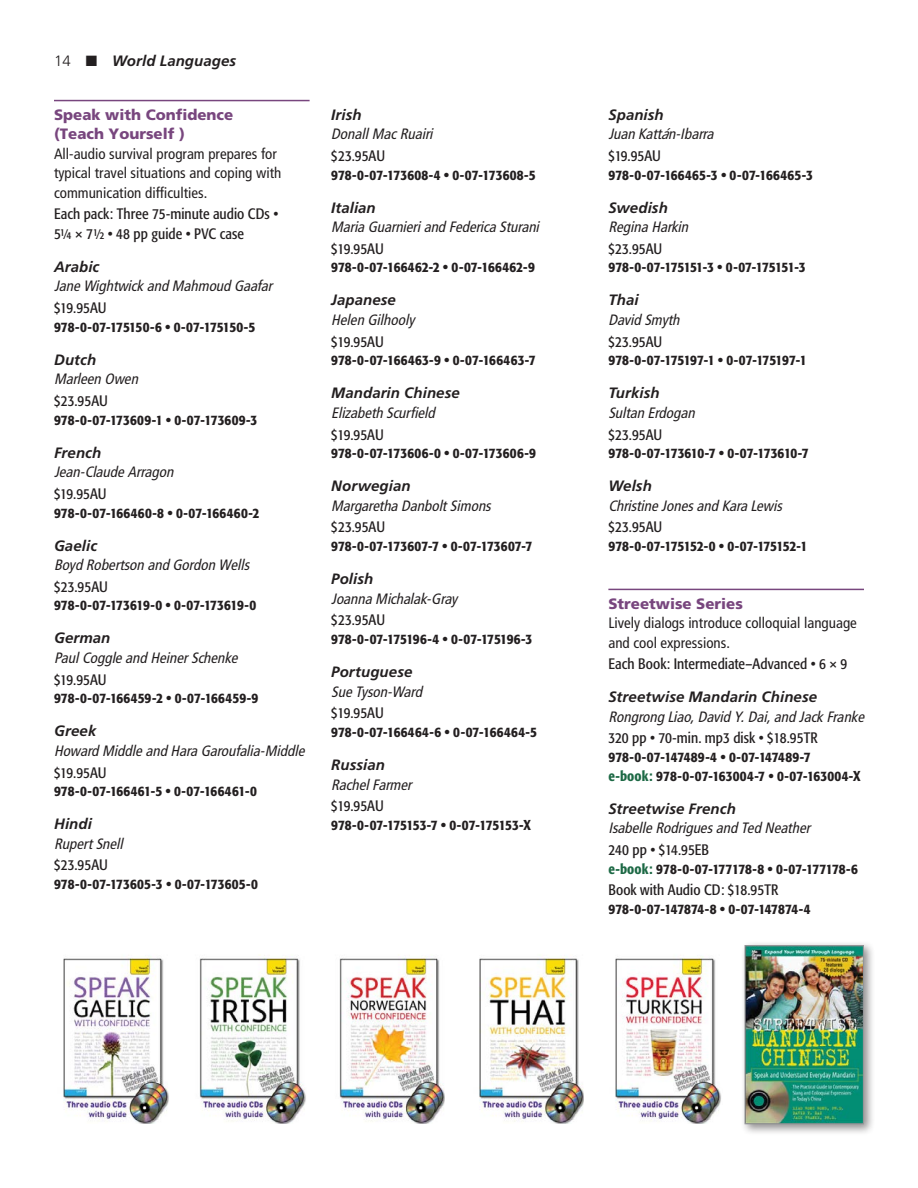
<style>
.page{position:relative;width:918px;height:1188px;background:#fff}
.page>*{position:absolute;margin:0;border:0;box-sizing:border-box;transform-origin:0 0}
.t1{font:italic condensed 15px "Frutiger";color:#231f20}
.t2{font:condensed 15px/19.5px "Formata";color:#231f20}
.t3{font:italic 700 15px "Frutiger";letter-spacing:.005em;color:#231f20}
.t4{font:condensed 15px/19.5px "Frutiger";color:#231f20}
.t5{font:900 15px/19.5px "Frutiger";color:#78467e}
.t6{font:500 condensed 14.25px/18.8px "Formata";letter-spacing:.01em;color:#231f20}
.t7{font:500 condensed 14.25px "Formata";letter-spacing:-.01em;color:#231f20}
.t8{font:500 condensed 14.25px "Formata";letter-spacing:-.035em;color:#231f20}
.s1{font-weight:300;font-style:normal}
.s2{color:#1d6945}
</style>
<div class="page">
<hr style="left:54px;top:100px;width:256px;height:1px;background:#78467e">
<hr style="left:608px;top:589px;width:256px;height:1px;background:#78467e">
<div style="left:740px;top:941px;width:136px;height:195px;background:#231f20;opacity:.5"></div>
<img style="left:747px;top:947px;width:115px;height:175px">
<div style="left:745px;top:945px;width:119px;height:179px;border:1px solid #939598"></div>
<img style="left:63px;top:956px;width:106px;height:167px">
<img style="left:199px;top:954px;width:107px;height:169px">
<img style="left:339px;top:955px;width:106px;height:168px">
<img style="left:479px;top:958px;width:105px;height:165px">
<img style="left:615px;top:956px;width:106px;height:167px">
<p class="t3" style="left:54px;top:52px;width:184px"><span class="s1">14</span> ■ World Languages</p>
<p class="t5" style="left:54px;top:104px;width:181px">Speak with Confidence (Teach Yourself )</p>
<p class="t4" style="left:54px;top:144px;width:229px">All-audio survival program prepares for typical travel situations and coping with communication difficulties.</p>
<p class="t2" style="left:54px;top:204px;width:226px">Each pack: Three 75-minute audio CDs •<br>5¼ × 7½ • 48 pp guide • PVC case</p>
<p class="t3" style="left:54px;top:258px;width:47px">Arabic</p>
<p class="t1" style="left:54px;top:277px;width:220px">Jane Wightwick and Mahmoud Gaafar</p>
<p class="t2" style="left:54px;top:298px;width:54px">$19.95AU</p>
<p class="t7" style="left:54px;top:318px;width:203px">978-0-07-175150-6 • 0-07-175150-5</p>
<p class="t3" style="left:54px;top:351px;width:44px">Dutch</p>
<p class="t1" style="left:54px;top:370px;width:85px">Marleen Owen</p>
<p class="t2" style="left:54px;top:391px;width:55px">$23.95AU</p>
<p class="t6" style="left:54px;top:410px;width:205px">978-0-07-173609-1 • 0-07-173609-3</p>
<p class="t3" style="left:54px;top:444px;width:49px">French</p>
<p class="t1" style="left:54px;top:463px;width:121px">Jean-Claude Arragon</p>
<p class="t2" style="left:54px;top:484px;width:54px">$19.95AU</p>
<p class="t6" style="left:54px;top:503px;width:207px">978-0-07-166460-8 • 0-07-166460-2</p>
<p class="t3" style="left:54px;top:537px;width:45px">Gaelic</p>
<p class="t1" style="left:54px;top:556px;width:197px">Boyd Robertson and Gordon Wells</p>
<p class="t2" style="left:54px;top:577px;width:55px">$23.95AU</p>
<p class="t6" style="left:54px;top:596px;width:204px">978-0-07-173619-0 • 0-07-173619-0</p>
<p class="t3" style="left:54px;top:629px;width:58px">German</p>
<p class="t1" style="left:54px;top:649px;width:185px">Paul Coggle and Heiner Schenke</p>
<p class="t2" style="left:54px;top:670px;width:54px">$19.95AU</p>
<p class="t6" style="left:54px;top:689px;width:206px">978-0-07-166459-2 • 0-07-166459-9</p>
<p class="t3" style="left:54px;top:722px;width:44px">Greek</p>
<p class="t1" style="left:54px;top:742px;width:252px">Howard Middle and Hara Garoufalia-Middle</p>
<p class="t2" style="left:54px;top:763px;width:54px">$19.95AU</p>
<p class="t6" style="left:54px;top:782px;width:204px">978-0-07-166461-5 • 0-07-166461-0</p>
<p class="t3" style="left:54px;top:815px;width:39px">Hindi</p>
<p class="t1" style="left:54px;top:835px;width:70px">Rupert Snell</p>
<p class="t2" style="left:54px;top:856px;width:55px">$23.95AU</p>
<p class="t6" style="left:54px;top:875px;width:206px">978-0-07-173605-3 • 0-07-173605-0</p>
<p class="t3" style="left:331px;top:106px;width:32px">Irish</p>
<p class="t1" style="left:331px;top:125px;width:103px">Donall Mac Ruairi</p>
<p class="t2" style="left:331px;top:146px;width:55px">$23.95AU</p>
<p class="t6" style="left:331px;top:165px;width:206px">978-0-07-173608-4 • 0-07-173608-5</p>
<p class="t3" style="left:331px;top:199px;width:46px">Italian</p>
<p class="t1" style="left:331px;top:218px;width:209px">Maria Guarnieri and Federica Sturani</p>
<p class="t2" style="left:331px;top:239px;width:54px">$19.95AU</p>
<p class="t6" style="left:331px;top:258px;width:205px">978-0-07-166462-2 • 0-07-166462-9</p>
<p class="t3" style="left:331px;top:291px;width:66px">Japanese</p>
<p class="t1" style="left:331px;top:311px;width:85px">Helen Gilhooly</p>
<p class="t2" style="left:331px;top:332px;width:54px">$19.95AU</p>
<p class="t6" style="left:331px;top:351px;width:206px">978-0-07-166463-9 • 0-07-166463-7</p>
<p class="t3" style="left:331px;top:384px;width:130px">Mandarin Chinese</p>
<p class="t1" style="left:331px;top:404px;width:105px">Elizabeth Scurfield</p>
<p class="t2" style="left:331px;top:425px;width:54px">$19.95AU</p>
<p class="t6" style="left:331px;top:444px;width:206px">978-0-07-173606-0 • 0-07-173606-9</p>
<p class="t3" style="left:331px;top:477px;width:81px">Norwegian</p>
<p class="t1" style="left:331px;top:497px;width:161px">Margaretha Danbolt Simons</p>
<p class="t2" style="left:331px;top:518px;width:55px">$23.95AU</p>
<p class="t6" style="left:331px;top:537px;width:203px">978-0-07-173607-7 • 0-07-173607-7</p>
<p class="t3" style="left:331px;top:570px;width:44px">Polish</p>
<p class="t1" style="left:331px;top:590px;width:128px">Joanna Michalak-Gray</p>
<p class="t2" style="left:331px;top:610px;width:55px">$23.95AU</p>
<p class="t7" style="left:331px;top:630px;width:203px">978-0-07-175196-4 • 0-07-175196-3</p>
<p class="t3" style="left:331px;top:663px;width:83px">Portuguese</p>
<p class="t1" style="left:331px;top:683px;width:92px">Sue Tyson-Ward</p>
<p class="t2" style="left:331px;top:703px;width:54px">$19.95AU</p>
<p class="t6" style="left:331px;top:723px;width:207px">978-0-07-166464-6 • 0-07-166464-5</p>
<p class="t3" style="left:331px;top:756px;width:55px">Russian</p>
<p class="t1" style="left:331px;top:776px;width:82px">Rachel Farmer</p>
<p class="t2" style="left:331px;top:796px;width:54px">$19.95AU</p>
<p class="t7" style="left:331px;top:816px;width:201px">978-0-07-175153-7 • 0-07-175153-X</p>
<p class="t3" style="left:608px;top:106px;width:57px">Spanish</p>
<p class="t1" style="left:608px;top:125px;width:107px">Juan Kattán-Ibarra</p>
<p class="t2" style="left:608px;top:146px;width:54px">$19.95AU</p>
<p class="t6" style="left:608px;top:165px;width:206px">978-0-07-166465-3 • 0-07-166465-3</p>
<p class="t3" style="left:608px;top:199px;width:61px">Swedish</p>
<p class="t1" style="left:608px;top:218px;width:81px">Regina Harkin</p>
<p class="t2" style="left:608px;top:239px;width:55px">$23.95AU</p>
<p class="t8" style="left:608px;top:259px;width:199px">978-0-07-175151-3 • 0-07-175151-3</p>
<p class="t3" style="left:608px;top:291px;width:32px">Thai</p>
<p class="t1" style="left:608px;top:311px;width:73px">David Smyth</p>
<p class="t2" style="left:608px;top:332px;width:55px">$23.95AU</p>
<p class="t7" style="left:608px;top:352px;width:200px">978-0-07-175197-1 • 0-07-175197-1</p>
<p class="t3" style="left:608px;top:384px;width:53px">Turkish</p>
<p class="t1" style="left:608px;top:404px;width:88px">Sultan Erdogan</p>
<p class="t2" style="left:608px;top:425px;width:55px">$23.95AU</p>
<p class="t6" style="left:608px;top:444px;width:202px">978-0-07-173610-7 • 0-07-173610-7</p>
<p class="t3" style="left:608px;top:477px;width:45px">Welsh</p>
<p class="t1" style="left:608px;top:497px;width:175px">Christine Jones and Kara Lewis</p>
<p class="t2" style="left:608px;top:518px;width:55px">$23.95AU</p>
<p class="t7" style="left:608px;top:538px;width:201px">978-0-07-175152-0 • 0-07-175152-1</p>
<p class="t5" style="left:608px;top:593px;width:136px">Streetwise Series</p>
<p class="t4" style="left:608px;top:613px;width:250px">Lively dialogs introduce colloquial language and cool expressions.</p>
<p class="t2" style="left:608px;top:654px;width:240px">Each Book: Intermediate–Advanced • 6 × 9</p>
<p class="t3" style="left:608px;top:688px;width:210px">Streetwise Mandarin Chinese</p>
<p class="t1" style="left:608px;top:708px;width:257px">Rongrong Liao, David Y. Dai, and Jack Franke</p>
<p class="t2" style="left:608px;top:728px;width:211px">320 pp • 70-min. mp3 disk • $18.95TR</p>
<p class="t6" style="left:608px;top:748px;width:254px">978-0-07-147489-4 • 0-07-147489-7<br><span class="s2">e-book:</span> 978-0-07-163004-7 • 0-07-163004-X</p>
<p class="t3" style="left:608px;top:800px;width:129px">Streetwise French</p>
<p class="t1" style="left:608px;top:819px;width:203px">Isabelle Rodrigues and Ted Neather</p>
<p class="t2" style="left:608px;top:840px;width:102px">240 pp • $14.95EB</p>
<p class="t6" style="left:608px;top:859px;width:251px"><span class="s2">e-book:</span> 978-0-07-177178-8 • 0-07-177178-6</p>
<p class="t2" style="left:608px;top:880px;width:172px">Book with Audio CD: $18.95TR</p>
<p class="t6" style="left:608px;top:900px;width:204px">978-0-07-147874-8 • 0-07-147874-4</p>
</div>
